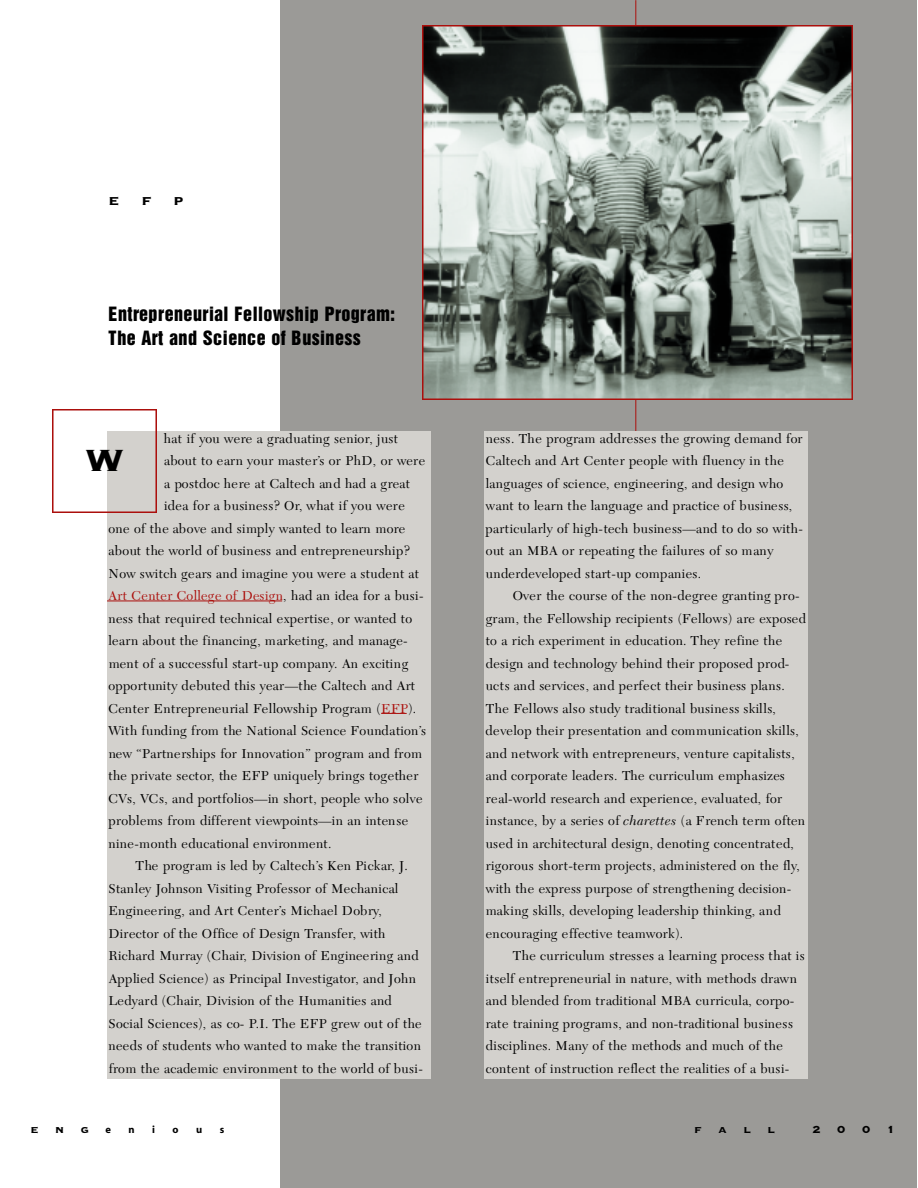
<style>
.page{position:relative;width:918px;height:1188px;background:#fff}
.page>*{position:absolute;margin:0;border:0;box-sizing:border-box;transform-origin:0 0}
.t1{font:48px "Copperplate Thirty Three BC";color:#000}
.t2{font:18px/24px "Helvetica Inserat";letter-spacing:.02em;color:#000}
.t3{font:18px "Copperplate Thirty Three BC";color:#000}
.t4{font:13.5px/22.5px "New Caledonia";letter-spacing:.03em;color:#000}
.t5{font:13.5px "New Caledonia";letter-spacing:.03em;color:#ab0f0c}
.t6{font:13.5px "Copperplate Thirty Three BC";letter-spacing:1.22em;color:#000}
.t7{font:700 10.5px "Myriad";color:#000}
.s1{color:#000}
.s2{color:#ab0f0c}
.s3{font-style:italic}
.s4{font-family:"Myriad";font-weight:700;font-size:10.5px}
</style>
<div class="page">
<div style="left:280px;top:0;width:637px;height:1188px;background:#9b9a97"></div>
<hr style="left:636px;top:0;width:1px;height:1047px;background:#ab0f0c">
<div style="left:107px;top:431px;width:324px;height:648px;background:#d3d1cd"></div>
<div style="left:484px;top:431px;width:324px;height:648px;background:#d3d1cd"></div>
<img style="left:422px;top:25px;width:430px;height:374px">
<img style="left:53px;top:409px;width:103px;height:104px">
<hr style="left:107px;top:601px;width:175px;height:1px;background:#ab0f0c">
<svg style="left:381px;top:713px;width:26px;height:1px"></svg>
<h2 class="t3" style="left:109px;top:188px;width:76px">e f p</h2>
<h2 class="t2" style="left:109px;top:302px;width:288px">E n t re p reneurial Fellowship Pro g r a m :<br>The Art and Science of Business</h2>
<p class="t4" style="left:164px;top:428px;width:236px">hat if you were a graduating senior, just</p>
<p class="t4" style="left:164px;top:451px;width:263px">about to earn your master’s or PhD, or were</p>
<p class="t4" style="left:164px;top:473px;width:247px">a postdoc here at Caltech and had a gre a t</p>
<p class="t4" style="left:164px;top:496px;width:242px">idea for a business? Or, what if you were</p>
<p class="t4" style="left:108px;top:518px;width:298px">one of the above and simply wanted to learn more</p>
<p class="t4" style="left:109px;top:541px;width:303px">about the world of business and entre p re n e u r s h i p ?</p>
<p class="t4" style="left:109px;top:563px;width:312px">Now switch gears and imagine you were a student at</p>
<p class="t5" style="left:109px;top:590px;width:317px">A rt Center College of Design<span class="s1">, had an idea for a busi-</span></p>
<p class="t4" style="left:108px;top:608px;width:305px">ness that re q u i red technical expertise, or wanted to</p>
<p class="t4" style="left:108px;top:631px;width:301px">l e a rn about the financing, marketing, and manage-</p>
<p class="t4" style="left:109px;top:653px;width:301px">ment of a successful start-up company. An exciting</p>
<p class="t4" style="left:108px;top:676px;width:308px">o p p o rtunity debuted this year—the Caltech and Art</p>
<p class="t4" style="left:109px;top:698px;width:309px">Center Entre p reneurial Fellowship Program (<span class="s2">E F P</span>) .</p>
<p class="t4" style="left:108px;top:721px;width:319px">With funding from the National Science Foundation’s</p>
<p class="t4" style="left:109px;top:743px;width:315px">new “Partnerships for Innovation” program and fro m</p>
<p class="t4" style="left:108px;top:766px;width:312px">the private sector, the EFP uniquely brings together</p>
<p class="t4" style="left:108px;top:788px;width:316px">CVs, VCs, and portfolios—in short, people who solve</p>
<p class="t4" style="left:108px;top:811px;width:301px">p roblems from diff e rent viewpoints—in an intense</p>
<p class="t4" style="left:108px;top:833px;width:225px">nine-month educational enviro n m e n t .</p>
<p class="t4" style="left:135px;top:856px;width:274px">The program is led by Caltech’s Ken Pickar, J.</p>
<p class="t4" style="left:109px;top:878px;width:291px">Stanley Johnson Visiting Professor of Mechanical</p>
<p class="t4" style="left:108px;top:901px;width:275px">Engineering, and Art Center’s Michael Dobry,</p>
<p class="t4" style="left:108px;top:923px;width:278px">D i rector of the Office of Design Tr a n s f e r, with</p>
<p class="t4" style="left:109px;top:946px;width:312px">R i c h a rd Murray (Chair, Division of Engineering and</p>
<p class="t4" style="left:109px;top:968px;width:309px">Applied Science) as Principal Investigator, and John</p>
<p class="t4" style="left:108px;top:991px;width:285px">L e d y a rd (Chair, Division of the Humanities and</p>
<p class="t4" style="left:109px;top:1013px;width:315px">Social Sciences), as co- P.I. The EFP grew out of the</p>
<p class="t4" style="left:109px;top:1036px;width:314px">needs of students who wanted to make the transition</p>
<p class="t4" style="left:109px;top:1058px;width:316px">f rom the academic environment to the world of busi-</p>
<h1 class="t1" style="left:85px;top:427px;width:41px">w</h1>
<p class="t4" style="left:486px;top:428px;width:319px">ness. The program addresses the growing demand for Caltech and Art Center people with fluency in the languages of science, engineering, and design who want to learn the language and practice of business,<br>p a rticularly of high-tech business—and to do so with&shy;out an MBA or repeating the failures of so many<br>u n d e rdeveloped start-up companies.</p>
<p class="t4" style="left:486px;top:586px;width:322px;text-indent:27px">Over the course of the non-degree granting pro&shy;gram, the Fellowship recipients (Fellows) are exposed to a rich experiment in education. They refine the design and technology behind their proposed pro d&shy;ucts and services, and perfect their business plans.<br>The Fellows also study traditional business skills, develop their presentation and communication skills, and network with entre p reneurs, venture capitalists, and corporate leaders. The curriculum emphasizes real-world re s e a rch and experience, evaluated, for instance, by a series of <span class="s3">c h a re t t e s</span> (a French term often used in architectural design, denoting concentrated,<br>r i g o rous short - t e rm projects, administered on the fly, with the express purpose of strengthening decision&shy;making skills, developing leadership thinking, and encouraging effective teamwork).</p>
<p class="t4" style="left:486px;top:946px;width:321px;text-indent:27px">The curriculum stresses a learning process that is itself entre p reneurial in nature, with methods drawn and blended from traditional MBA curricula, corpo&shy;rate training programs, and non-traditional business disciplines. Many of the methods and much of the content of instruction reflect the realities of a busi-</p>
<p class="t6" style="left:31px;top:1120px;width:82px">e n g <span class="s4">e</span></p>
<p class="t7" style="left:129px;top:1125px;width:8px">n</p>
<p class="t7" style="left:152px;top:1125px;width:4px">i</p>
<p class="t7" style="left:173px;top:1125px;width:8px">o</p>
<p class="t7" style="left:196px;top:1125px;width:8px">u</p>
<p class="t7" style="left:220px;top:1125px;width:6px">s</p>
<p class="t6" style="left:694px;top:1120px;width:83px">fall</p>
<p class="t6" style="left:813px;top:1120px;width:84px">2001</p>
</div>
